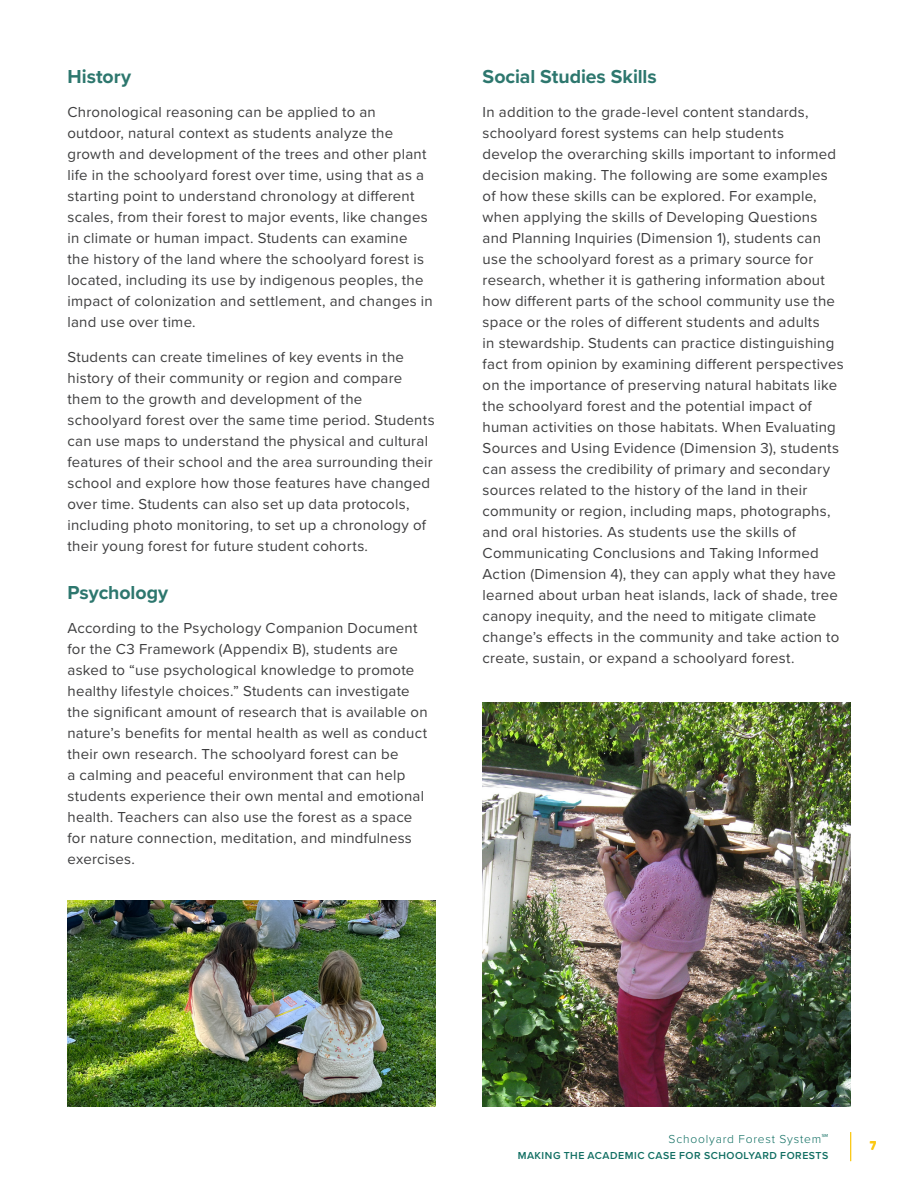
<style>
.page{position:relative;width:918px;height:1188px;background:#fff}
.page>*{position:absolute;margin:0;border:0;box-sizing:border-box;transform-origin:0 0}
.t1{font:700 19.5px "Proxima Nova";letter-spacing:-.005em;color:#2d776e}
.Text{font:15px/21px "Proxima Nova";letter-spacing:.015em;color:#3e3e3f}
.t2{font:300 12px "Proxima Nova";letter-spacing:.065em;color:#106e62}
.t3{font:700 12px "Proxima Nova";color:#fbc814}
.t4{font:600 10.5px "Proxima Nova";letter-spacing:.05em;color:#106e62}
.s1{font-size:13.5px}
</style>
<div class="page">
<svg style="left:850px;top:1132px;width:1px;height:29px"></svg>
<img style="left:68px;top:901px;width:367px;height:206px">
<img style="left:483px;top:702px;width:367px;height:405px">
<h2 class="t1" style="left:68px;top:62px;width:65px">History</h2>
<p class="Text" style="left:68px;top:101px;width:367px">Chronological reasoning can be applied to an outdoor, natural context as students analyze the growth and development of the trees and other plant life in the schoolyard forest over time, using that as a starting point to understand chronology at different scales, from their forest to major events, like changes in climate or human impact. Students can examine the history of the land where the schoolyard forest is located, including its use by indigenous peoples, the impact of colonization and settlement, and changes in land use over time.</p>
<p class="Text" style="left:68px;top:346px;width:369px">Students can create timelines of key events in the history of their community or region and compare them to the growth and development of the schoolyard forest over the same time period. Students can use maps to understand the physical and cultural features of their school and the area surrounding their school and explore how those features have changed over time. Students can also set up data protocols, including photo monitoring, to set up a chronology of their young forest for future student cohorts.</p>
<h2 class="t1" style="left:68px;top:578px;width:102px">Psychology</h2>
<p class="Text" style="left:68px;top:617px;width:362px">According to the Psychology Companion Document for the C3 Framework (Appendix B), students are asked to “use psychological knowledge to promote healthy lifestyle choices.” Students can investigate the significant amount of research that is available on nature’s benefits for mental health as well as conduct their own research. The schoolyard forest can be<br>a calming and peaceful environment that can help students experience their own mental and emotional health. Teachers can also use the forest as a space for nature connection, meditation, and mindfulness exercises.</p>
<h2 class="t1" style="left:483px;top:62px;width:176px">Social Studies Skills</h2>
<p class="Text" style="left:483px;top:101px;width:363px">In addition to the grade-level content standards, schoolyard forest systems can help students<br>develop the overarching skills important to informed decision making. The following are some examples of how these skills can be explored. For example, when applying the skills of Developing Questions and Planning Inquiries (Dimension 1), students can use the schoolyard forest as a primary source for research, whether it is gathering information about how different parts of the school community use the space or the roles of different students and adults<br>in stewardship. Students can practice distinguishing fact from opinion by examining different perspectives on the importance of preserving natural habitats like the schoolyard forest and the potential impact of human activities on those habitats. When Evaluating Sources and Using Evidence (Dimension 3), students can assess the credibility of primary and secondary sources related to the history of the land in their community or region, including maps, photographs, and oral histories. As students use the skills of Communicating Conclusions and Taking Informed Action (Dimension 4), they can apply what they have learned about urban heat islands, lack of shade, tree canopy inequity, and the need to mitigate climate change’s effects in the community and take action to create, sustain, or expand a schoolyard forest.</p>
<p class="t2" style="left:669px;top:1130px;width:161px">Schoolyard Forest System<span class="s1">℠</span></p>
<p class="t4" style="left:518px;top:1148px;width:312px">MAKING THE ACADEMIC CASE FOR SCHOOLYARD FORESTS</p>
<p class="t3" style="left:870px;top:1137px;width:8px">7</p>
</div>
